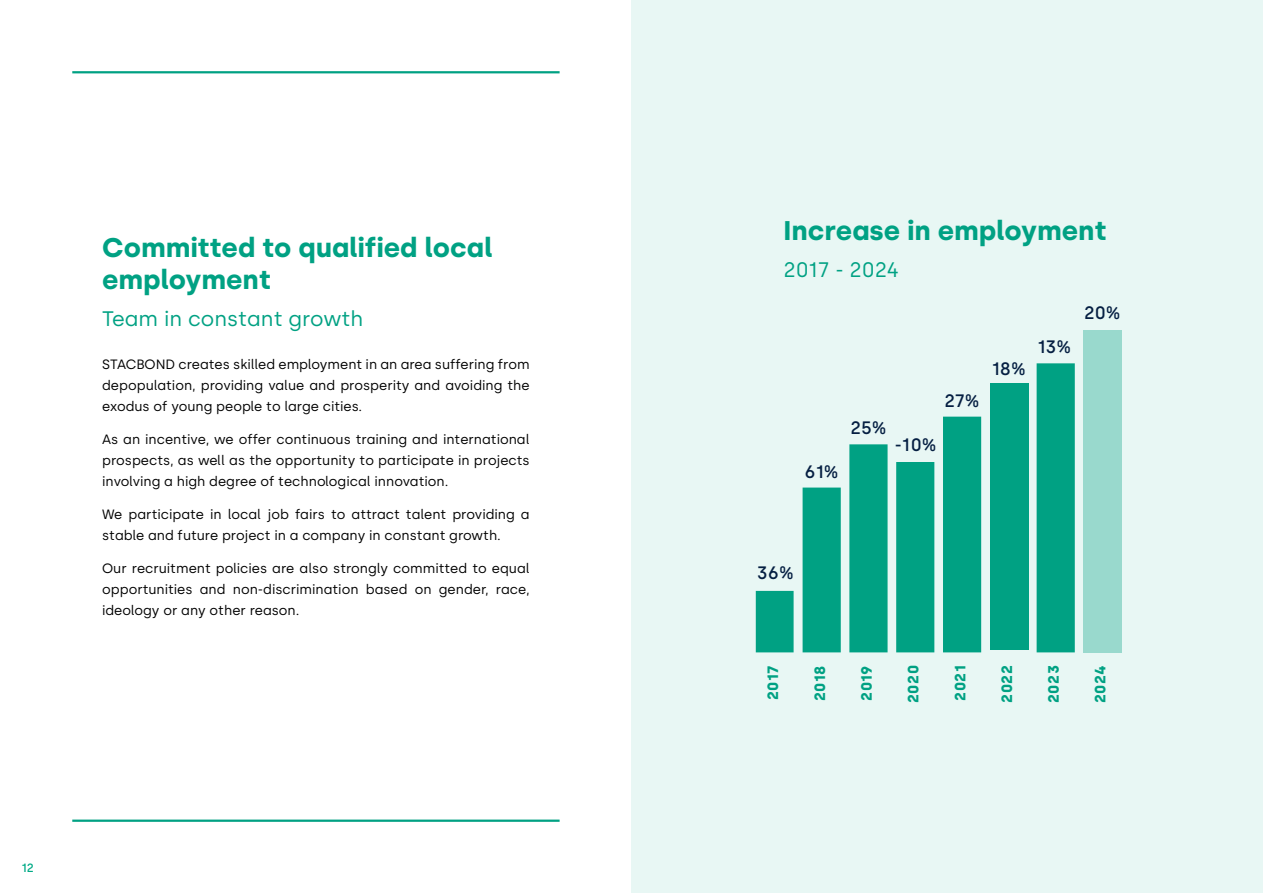
<style>
.page{position:relative;width:1263px;height:893px;background:#fff}
.page>*{position:absolute;margin:0;border:0;box-sizing:border-box;transform-origin:0 0}
.t1{font:700 27px/32.4px "Silka";color:#00a183}
.t2{font:21px "Silka";color:#00a183}
.t3{font:500 18px "Silka";color:#051f42}
.t4{font:700 15px "Silka";letter-spacing:.04em;color:#00a183}
.t5{font:13.5px/21px "Silka";color:#000;text-align:justify}
.t6{font:500 12px "Silka";color:#00aa86}
</style>
<div class="page">
<div style="left:631px;top:0;width:632px;height:893px;background:#e8f7f4"></div>
<hr style="left:72px;top:820px;width:488px;height:2px;background:#00a183">
<hr style="left:72px;top:71px;width:488px;height:2px;background:#00a183">
<div style="left:1084px;top:330px;width:38px;height:322px;background:#99d9cd"></div>
<svg style="left:756px;top:363px;width:319px;height:289px;fill:#00a183"></svg>
<h1 class="t1" style="left:102px;top:231px;width:392px">Committed to qualified local employment</h1>
<h2 class="t2" style="left:102px;top:306px;width:263px">Team in constant growth</h2>
<p class="t5" style="left:102px;top:353px;width:429px">STACBOND creates skilled employment in an area suffering from depopulation, providing value and prosperity and avoiding the exodus of young people to large cities.</p>
<p class="t5" style="left:102px;top:428px;width:429px">As an incentive, we offer continuous training and international prospects, as well as the opportunity to participate in projects involving a high degree of technological innovation.</p>
<p class="t5" style="left:102px;top:503px;width:429px">We participate in local job fairs to attract talent providing a stable and future project in a company in constant growth.</p>
<p class="t5" style="left:102px;top:557px;width:429px">Our recruitment policies are also strongly committed to equal opportunities and non-discrimination based on gender, race, ideology or any other reason.</p>
<p class="t6" style="left:21px;top:861px;width:14px">12</p>
<h1 class="t1" style="left:783px;top:214px;width:324px">Increase in employment</h1>
<h2 class="t2" style="left:783px;top:258px;width:117px">2017 - 2024</h2>
<h3 class="t3" style="left:804px;top:461px;width:36px">61%</h3>
<h3 class="t3" style="left:850px;top:417px;width:38px">25%</h3>
<h3 class="t3" style="left:944px;top:389px;width:37px">27%</h3>
<h3 class="t3" style="left:895px;top:434px;width:43px">-10%</h3>
<h3 class="t3" style="left:992px;top:358px;width:36px">18%</h3>
<h3 class="t3" style="left:1037px;top:336px;width:35px">13%</h3>
<h3 class="t3" style="left:1084px;top:302px;width:38px">20%</h3>
<h3 class="t3" style="left:757px;top:562px;width:38px">36%</h3>
<p class="t4" style="left:764px;top:700px;width:37px;rotate:-90deg">2017</p>
<p class="t4" style="left:811px;top:701px;width:37px;rotate:-90deg">2018</p>
<p class="t4" style="left:858px;top:701px;width:37px;rotate:-90deg">2019</p>
<p class="t4" style="left:904px;top:703px;width:39px;rotate:-90deg">2020</p>
<p class="t4" style="left:951px;top:701px;width:37px;rotate:-90deg">2021</p>
<p class="t4" style="left:998px;top:703px;width:39px;rotate:-90deg">2022</p>
<p class="t4" style="left:1045px;top:703px;width:39px;rotate:-90deg">2023</p>
<p class="t4" style="left:1091px;top:703px;width:39px;rotate:-90deg">2024</p>
</div>
